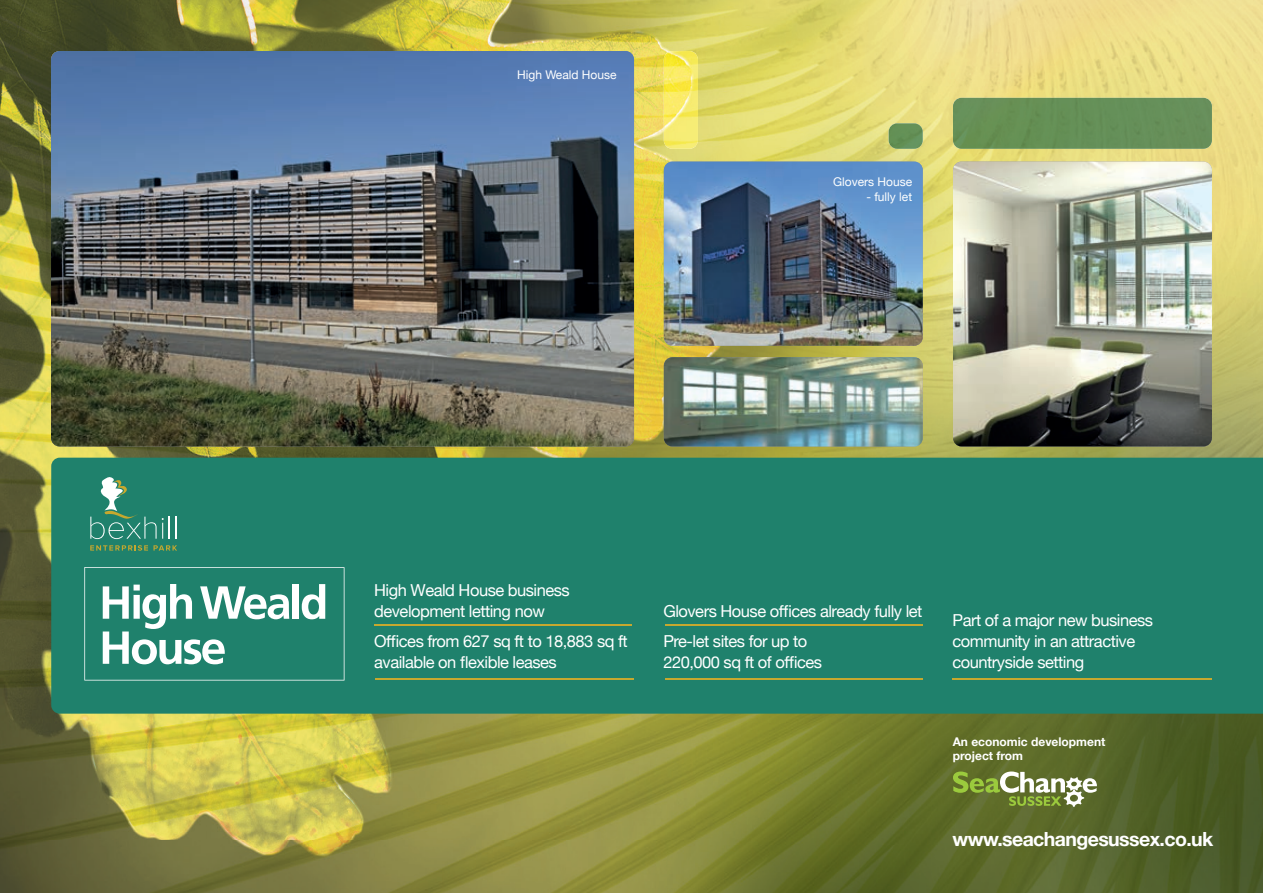
<style>
.page{position:relative;width:1263px;height:893px;background:#fff}
.page>*{position:absolute;margin:0;border:0;box-sizing:border-box;transform-origin:0 0}
.t1{font:700 19.5px "Helvetica Neue";letter-spacing:-.03em;color:#fff}
.t2{font:16.5px/21px "Helvetica Neue";letter-spacing:-.03em;color:#fff}
.t3{font:12px "Helvetica Neue";color:#fff}
.t4{font:700 12px/14.4px "Helvetica Neue";color:#fff}
</style>
<div class="page">
<img style="left:0;top:0;width:696px;height:893px">
<img style="left:696px;top:0;width:567px;height:893px">
<div style="left:51px;top:458px;width:1212px;height:256px;background:#1f816c"></div>
<hr style="left:375px;top:679px;width:259px;height:1px;background:#c6a82e">
<hr style="left:666px;top:679px;width:257px;height:1px;background:#c6a82e">
<svg style="left:953px;top:771px;width:144px;height:36px"></svg>
<hr style="left:952px;top:679px;width:260px;height:1px;background:#c6a82e">
<svg style="left:90px;top:476px;width:86px;height:63px;background:#3e917c"></svg>
<svg style="left:90px;top:545px;width:87px;height:6px"></svg>
<img style="left:51px;top:51px;width:583px;height:395px">
<img style="left:889px;top:123px;width:34px;height:26px">
<img style="left:664px;top:51px;width:34px;height:98px">
<img style="left:953px;top:162px;width:259px;height:284px">
<img style="left:664px;top:162px;width:259px;height:184px">
<div style="left:953px;top:98px;width:259px;height:51px;background:#669058"></div>
<hr style="left:666px;top:625px;width:257px;height:1px;background:#c6a82e">
<img style="left:664px;top:357px;width:259px;height:89px">
<hr style="left:374px;top:624px;width:257px;height:1px;background:#c6a82e">
<svg style="left:84px;top:567px;width:260px;height:113px"></svg>
<p class="t3" style="left:517px;top:67px;width:101px">High Weald House</p>
<p class="t3" style="left:833px;top:173px;width:81px">Glovers House</p>
<p class="t3" style="left:866px;top:188px;width:47px">- fully let</p>
<p class="t2" style="left:374px;top:581px;width:197px">High Weald House business development letting now</p>
<p class="t2" style="left:374px;top:631px;width:255px">Offices from 627 sq ft to 18,883 sq ft available on flexible leases</p>
<p class="t2" style="left:663px;top:597px;width:261px;line-height:29.5px">Glovers House offices already fully let<br>Pre-let sites for up to</p>
<p class="t2" style="left:663px;top:652px;width:160px">220,000 sq ft of offices</p>
<p class="t2" style="left:952px;top:610px;width:202px">Part of a major new business community in an attractive countryside setting</p>
<p class="t4" style="left:953px;top:734px;width:154px">An economic development project from</p>
<p class="t1" style="left:952px;top:824px;width:262px">www.seachangesussex.co.uk</p>
</div>
